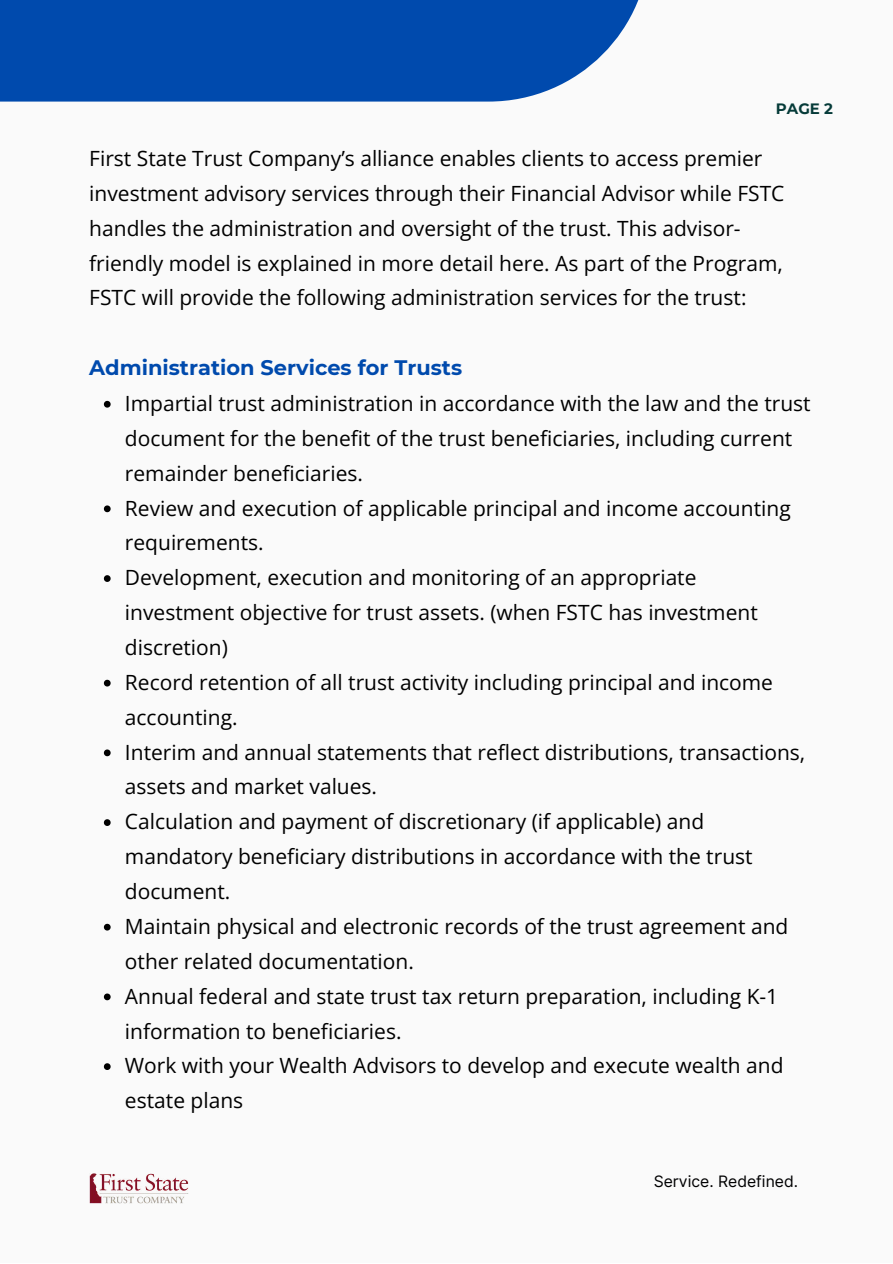
<style>
.page{position:relative;width:893px;height:1264px;background:#fff}
.page>*{position:absolute;margin:0;border:0;box-sizing:border-box;transform-origin:0 0}
.t1{font:21px/34.8px "Open Sans";color:#000}
.t2{font:700 21px "Montserrat";color:#004aad}
.t3{font:15.75px "Inter";color:#000001}
.t4{font:700 15px "Montserrat";color:#063b39}
</style>
<div class="page">
<div style="left:0;top:0;width:892px;height:1262px;background:#fafafa"></div>
<svg style="left:0;top:0;width:639px;height:102px;background:#1156b2"></svg>
<img style="left:89px;top:1173px;width:99px;height:30px">
<svg style="left:104px;top:401px;width:7px;height:6px"></svg>
<svg style="left:104px;top:505px;width:7px;height:7px"></svg>
<svg style="left:104px;top:575px;width:7px;height:7px"></svg>
<svg style="left:104px;top:679px;width:7px;height:7px"></svg>
<svg style="left:104px;top:749px;width:7px;height:7px"></svg>
<svg style="left:104px;top:819px;width:7px;height:7px"></svg>
<svg style="left:104px;top:923px;width:7px;height:7px"></svg>
<svg style="left:104px;top:993px;width:7px;height:7px"></svg>
<svg style="left:104px;top:1063px;width:7px;height:6px"></svg>
<p class="t4" style="left:775px;top:100px;width:59px">PAGE 2</p>
<p class="t1" style="left:89px;top:140px;width:696px">First State Trust Company’s alliance enables clients to access premier investment advisory services through their Financial Advisor while FSTC handles the administration and oversight of the trust. This advisor&shy;friendly model is explained in more detail here. As part of the Program, FSTC will provide the following administration services for the trust:</p>
<p class="t2" style="left:89px;top:354px;width:374px">Administration Services for Trusts</p>
<p class="t1" style="left:125px;top:385px;width:687px">Impartial trust administration in accordance with the law and the trust document for the benefit of the trust beneficiaries, including current remainder beneficiaries.<br>Review and execution of applicable principal and income accounting requirements.<br>Development, execution and monitoring of an appropriate investment objective for trust assets. (when FSTC has investment discretion)<br>Record retention of all trust activity including principal and income accounting.<br>Interim and annual statements that reflect distributions, transactions, assets and market values.<br>Calculation and payment of discretionary (if applicable) and mandatory beneficiary distributions in accordance with the trust document.<br>Maintain physical and electronic records of the trust agreement and other related documentation.<br>Annual federal and state trust tax return preparation, including K-1 information to beneficiaries.<br>Work with your Wealth Advisors to develop and execute wealth and estate plans</p>
<p class="t3" style="left:653px;top:1171px;width:146px">Service. Redefined.</p>
</div>
